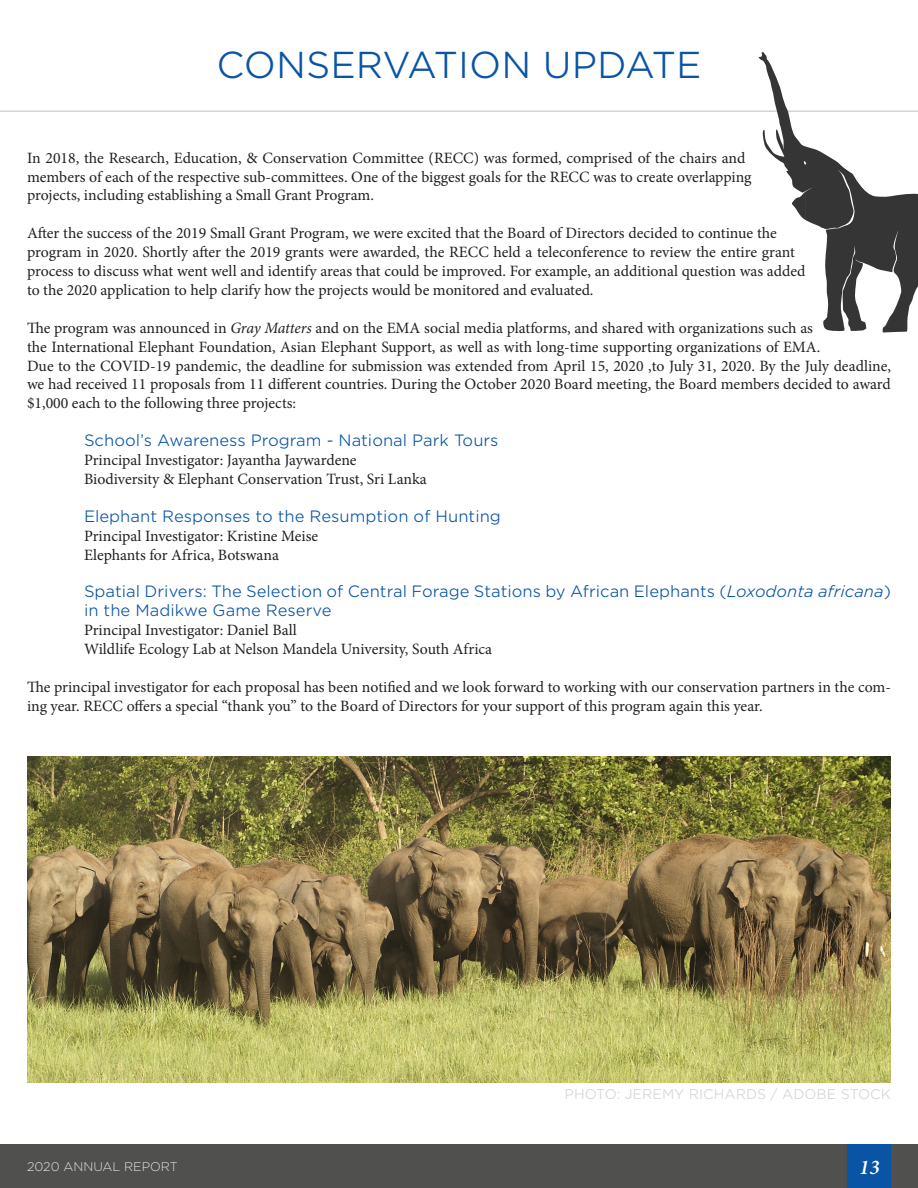
<style>
.page{position:relative;width:918px;height:1188px;background:#fff}
.page>*{position:absolute;margin:0;border:0;box-sizing:border-box;transform-origin:0 0}
.t1{font:300 36px "Gotham S Sm";color:#0a54a6}
.t2{font:italic 600 21px "Minion Pro";color:#fff}
.t3{font:15.75px/18.9px "Minion Pro";color:#231f20}
.t4{font:300 15.75px/18.9px "Gotham S Sm";color:#0a54a6}
.t5{font:300 13.5px "Gotham S Sm";color:#d4d4d4}
.t6{font:200 12px "Gotham S Sm";color:#fff}
.s1{font-style:italic}
</style>
<div class="page">
<div style="left:0;top:1145px;width:918px;height:43px;background:#50514f"></div>
<div style="left:848px;top:1145px;width:43px;height:43px;background:#0a54a6"></div>
<hr style="left:0;top:110px;width:918px;height:2px;background:#d4d4d4">
<svg style="left:758px;top:52px;width:160px;height:281px"></svg>
<img style="left:27px;top:756px;width:864px;height:326px">
<p class="t1" style="left:216px;top:41px;width:487px">CONSERVATION UPDATE</p>
<p class="t3" style="left:27px;top:148px;width:726px">In 2018, the Research, Education, &amp; Conservation Committee (RECC) was formed, comprised of the chairs and members of each of the respective sub-committees. One of the biggest goals for the RECC was to create overlapping projects, including establishing a Small Grant Program.</p>
<p class="t3" style="left:27px;top:224px;width:780px">After the success of the 2019 Small Grant Program, we were excited that the Board of Directors decided to continue the program in 2020. Shortly after the 2019 grants were awarded, the RECC held a teleconference to review the entire grant process to discuss what went well and identify areas that could be improved. For example, an additional question was added to the 2020 application to help clarify how the projects would be monitored and evaluated.</p>
<p class="t3" style="left:27px;top:318px;width:866px">The program was announced in <span class="s1">Gray Matters</span> and on the EMA social media platforms, and shared with organizations such as<br>the International Elephant Foundation, Asian Elephant Support, as well as with long-time supporting organizations of EMA.<br>Due to the COVID-19 pandemic, the deadline for submission was extended from April 15, 2020 ,to July 31, 2020. By the July deadline, we had received 11 proposals from 11 different countries. During the October 2020 Board meeting, the Board members decided to award $1,000 each to the following three projects:</p>
<p class="t4" style="left:84px;top:431px;width:416px">School’s Awareness Program - National Park Tours</p>
<p class="t3" style="left:84px;top:451px;width:274px">Principal Investigator: Jayantha Jaywardene</p>
<p class="t3" style="left:84px;top:470px;width:344px">Biodiversity &amp; Elephant Conservation Trust, Sri Lanka</p>
<p class="t4" style="left:84px;top:506px;width:418px">Elephant Responses to the Resumption of Hunting</p>
<p class="t3" style="left:84px;top:526px;width:236px">Principal Investigator: Kristine Meise</p>
<p class="t3" style="left:84px;top:545px;width:196px">Elephants for Africa, Botswana</p>
<p class="t4" style="left:84px;top:582px;width:809px">Spatial Drivers: The Selection of Central Forage Stations by African Elephants (<span class="s1">Loxodonta africana</span>) in the Madikwe Game Reserve</p>
<p class="t3" style="left:84px;top:621px;width:214px">Principal Investigator: Daniel Ball</p>
<p class="t3" style="left:84px;top:640px;width:410px">Wildlife Ecology Lab at Nelson Mandela University, South Africa</p>
<p class="t3" style="left:27px;top:677px;width:866px">The principal investigator for each proposal has been notified and we look forward to working with our conservation partners in the com&shy;ing year. RECC offers a special “thank you” to the Board of Directors for your support of this program again this year.</p>
<p class="t5" style="left:565px;top:1085px;width:328px">PHOTO: JEREMY RICHARDS / ADOBE STOCK</p>
<p class="t6" style="left:27px;top:1159px;width:152px">2020 ANNUAL REPORT</p>
<p class="t2" style="left:859px;top:1153px;width:22px">13</p>
</div>
